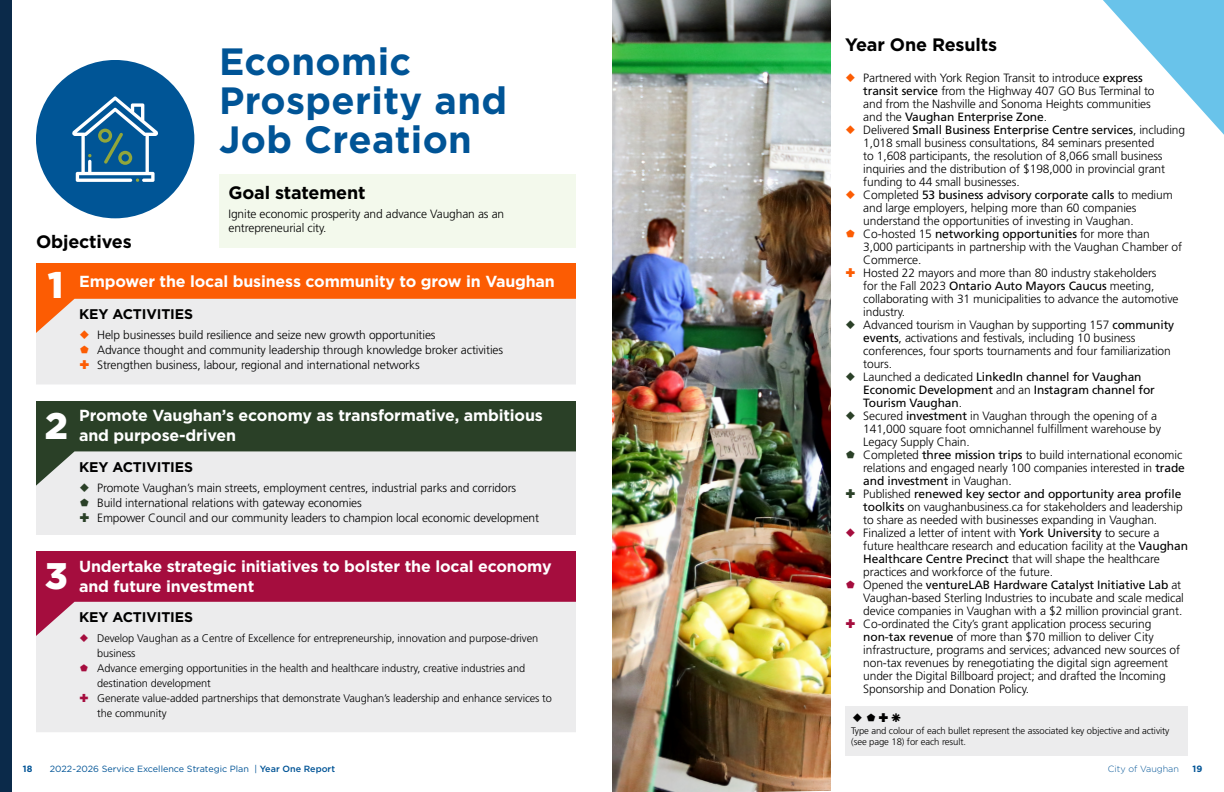
<style>
.page{position:relative;width:1224px;height:792px;background:#fff}
.page>*{position:absolute;margin:0;border:0;box-sizing:border-box;transform-origin:0 0}
.Heading_1{font:700 38px/39px "Gotham";letter-spacing:.01em;color:#005496}
.Objective_numbers{font:900 37px "Gotham";color:#fff}
.Heading_2{font:700 18px "Gotham";letter-spacing:-.01em;color:#000}
.Body__Large_-_Objective{font:700 16px/20px "Gotham";letter-spacing:-.01em;color:#fff}
.Heading_3{font:700 14px "Gotham";letter-spacing:-.01em;color:#000}
.Bullets{font:300 12px/13px "Frutiger LT Std";letter-spacing:-.01em;color:#000}
.Bullets-2{font:12px/13px "Frutiger LT Std";letter-spacing:-.01em;color:#000}
.Body{font:300 12px/14.4px "Frutiger LT Std";letter-spacing:-.01em;color:#000}
.Bullets-3{font:300 11px/15px "Frutiger LT Std";letter-spacing:-.01em;color:#000}
.Legend{font:300 9.5px/11.4px "Frutiger LT Std";letter-spacing:-.01em;color:#000}
.t1{font:700 9.1px "Gotham";color:#005496}
.t2{font:9px "Gotham";color:#005496}
.t3{font:300 9px "Gotham";color:#005496}
.s1{color:#fc5c03}
.s2{color:#2a4027}
.s3{color:#a50d3e}
.s4{font-weight:400}
.s5{font-weight:300}
.s6{font-weight:500}
</style>
<div class="page">
<div style="left:36px;top:60px;width:158px;height:158px;background:#005596;border-radius:50%"></div>
<svg style="left:72px;top:96px;width:86px;height:86px"></svg>
<div style="left:219px;top:174px;width:357px;height:74px;background:#f3f9ec"></div>
<div style="left:36px;top:263px;width:540px;height:70px;background:#fc5c03"></div>
<div style="left:36px;top:299px;width:540px;height:85px;background:#ececed"></div>
<div style="left:36px;top:401px;width:540px;height:85px;background:#2a4027"></div>
<div style="left:36px;top:451px;width:540px;height:84px;background:#ececed"></div>
<div style="left:36px;top:551px;width:540px;height:85px;background:#a50d3e"></div>
<div style="left:36px;top:602px;width:540px;height:130px;background:#ececed"></div>
<div style="left:845px;top:706px;width:343px;height:50px;background:#ececed"></div>
<img style="left:612px;top:0;width:219px;height:792px">
<svg style="left:1103px;top:0;width:121px;height:135px"></svg>
<div style="left:0;top:0;width:12px;height:792px;background:#0b2a4a"></div>
<svg style="left:80px;top:345px;width:9px;height:8px"></svg>
<svg style="left:80px;top:360px;width:9px;height:9px"></svg>
<svg style="left:80px;top:498px;width:9px;height:8px"></svg>
<svg style="left:80px;top:513px;width:9px;height:9px"></svg>
<svg style="left:80px;top:664px;width:8px;height:7px"></svg>
<svg style="left:80px;top:694px;width:8px;height:8px"></svg>
<h1 class="Heading_1" style="left:219px;top:42px;width:290px">Economic<br>Prosperity and<br>Job Creation</h1>
<h2 class="Heading_2" style="left:228px;top:180px;width:139px">Goal statement</h2>
<p class="Body" style="left:228px;top:206px;width:277px">Ignite economic prosperity and advance Vaughan as an entrepreneurial city.</p>
<h2 class="Heading_2" style="left:36px;top:230px;width:97px">Objectives</h2>
<p class="Objective_numbers" style="left:48px;top:259px;width:17px">1</p>
<p class="Body__Large_-_Objective" style="left:79px;top:271px;width:477px">Empower the local business community to grow in Vaughan</p>
<h3 class="Heading_3" style="left:79px;top:305px;width:115px">KEY ACTIVITIES</h3>
<p class="Bullets" style="left:79px;top:328px;width:358px"><span class="s1">○</span> Help businesses build resilience and seize new growth opportunities</p>
<p class="Bullets" style="left:97px;top:343px;width:407px">Advance thought and community leadership through knowledge broker activities</p>
<p class="Bullets" style="left:97px;top:358px;width:324px">Strengthen business, labour, regional and international networks</p>
<p class="Objective_numbers" style="left:45px;top:400px;width:25px">2</p>
<p class="Body__Large_-_Objective" style="left:79px;top:406px;width:465px">Promote Vaughan’s economy as transformative, ambitious and purpose-driven</p>
<h3 class="Heading_3" style="left:79px;top:458px;width:115px">KEY ACTIVITIES</h3>
<p class="Bullets" style="left:79px;top:481px;width:439px"><span class="s2">○</span> Promote Vaughan’s main streets, employment centres, industrial parks and corridors</p>
<p class="Bullets" style="left:97px;top:496px;width:266px">Build international relations with gateway economies</p>
<p class="Bullets" style="left:97px;top:511px;width:443px">Empower Council and our community leaders to champion local economic development</p>
<p class="Objective_numbers" style="left:45px;top:550px;width:24px">3</p>
<p class="Body__Large_-_Objective" style="left:79px;top:556px;width:474px">Undertake strategic initiatives to bolster the local economy and future investment</p>
<h3 class="Heading_3" style="left:79px;top:608px;width:115px">KEY ACTIVITIES</h3>
<p class="Bullets-3" style="left:97px;top:631px;width:442px;text-indent:-18px"><span class="s3">○</span> Develop Vaughan as a Centre of Excellence for entrepreneurship, innovation and purpose-driven business</p>
<p class="Bullets-3" style="left:97px;top:661px;width:429px">Advance emerging opportunities in the health and healthcare industry, creative industries and destination development</p>
<p class="Bullets-3" style="left:97px;top:691px;width:456px">Generate value-added partnerships that demonstrate Vaughan’s leadership and enhance services to the community</p>
<h2 class="Heading_2" style="left:845px;top:33px;width:153px">Year One Results</h2>
<p class="Bullets" style="left:863px;top:71px;width:293px;text-indent:-18px"><span class="s1">○</span> Partnered with York Region Transit to introduce <span class="s4">express transit service</span> from the Highway 407 GO Bus Terminal to</p>
<p class="Bullets" style="left:863px;top:97px;width:289px">and from the Nashville and Sonoma Heights communities and the <span class="s4">Vaughan Enterprise Zone</span>.</p>
<p class="Bullets" style="left:863px;top:123px;width:323px;text-indent:-18px"><span class="s1">○</span> Delivered <span class="s4">Small Business Enterprise Centre services</span>, including 1,018 small business consultations, 84 seminars presented<br>to 1,608 participants, the resolution of 8,066 small business inquiries and the distribution of $198,000 in provincial grant funding to 44 small businesses.</p>
<p class="Bullets" style="left:863px;top:188px;width:311px;text-indent:-18px"><span class="s1">○</span> Completed <span class="s4">53 business advisory corporate calls</span> to medium and large employers, helping more than 60 companies understand the opportunities of investing in Vaughan.</p>
<p class="Bullets" style="left:863px;top:227px;width:320px">Co-hosted 15 <span class="s4">networking opportunities</span> for more than<br>3,000 participants in partnership with the Vaughan Chamber of<br>Commerce.</p>
<p class="Bullets" style="left:863px;top:266px;width:317px">Hosted 22 mayors and more than 80 industry stakeholders<br>for the Fall 2023 <span class="s4">Ontario Auto Mayors Caucus</span> meeting, collaborating with 31 municipalities to advance the automotive industry.</p>
<p class="Bullets" style="left:863px;top:318px;width:312px;text-indent:-18px"><span class="s2">○</span> Advanced tourism in Vaughan by supporting 157 <span class="s4">community events</span>, activations and festivals, including 10 business conferences, four sports tournaments and four familiarization tours.</p>
<p class="Bullets-2" style="left:863px;top:370px;width:293px;text-indent:-18px"><span class="s2">○</span> <span class="s5">Launched a dedicated</span> LinkedIn channel for Vaughan<br>Economic Development <span class="s5">and an</span> Instagram channel for<br>Tourism Vaughan<span class="s5">.</span></p>
<p class="Bullets" style="left:863px;top:409px;width:299px;text-indent:-18px"><span class="s2">○</span> Secured <span class="s4">investment</span> in Vaughan through the opening of a<br>141,000 square foot omnichannel fulfillment warehouse by<br>Legacy Supply Chain.</p>
<p class="Bullets" style="left:863px;top:448px;width:323px">Completed <span class="s4">three mission trips</span> to build international economic relations and engaged nearly 100 companies interested in <span class="s4">trade and investment</span> in Vaughan.</p>
<p class="Bullets" style="left:863px;top:487px;width:321px;text-align:justify">Published <span class="s4">renewed key sector and opportunity area profile toolkits</span> on vaughanbusiness.ca for stakeholders and leadership to share as needed with businesses expanding in Vaughan.</p>
<p class="Bullets" style="left:863px;top:526px;width:326px;text-indent:-18px"><span class="s3">○</span> Finalized a letter of intent with <span class="s4">York University</span> to secure a future healthcare research and education facility at the <span class="s4">Vaughan Healthcare Centre Precinct</span> that will shape the healthcare practices and workforce of the future.</p>
<p class="Bullets" style="left:863px;top:578px;width:322px">Opened the <span class="s4">ventureLAB Hardware Catalyst Initiative Lab</span> at<br>Vaughan-based Sterling Industries to incubate and scale medical device companies in Vaughan with a $2 million provincial grant.</p>
<p class="Bullets" style="left:863px;top:617px;width:318px">Co-ordinated the City’s grant application process securing <span class="s4">non-tax revenue</span> of more than $70 million to deliver City infrastructure, programs and services; advanced new sources of non-tax revenues by renegotiating the digital sign agreement under the Digital Billboard project; and drafted the Incoming Sponsorship and Donation Policy.</p>
<p class="Legend" style="left:851px;top:725px;width:320px">Type and colour of each bullet represent the associated key objective and activity (see page 18) for each result.</p>
<p class="t1" style="left:23px;top:763px;width:11px">18</p>
<p class="t2" style="left:50px;top:763px;width:287px">2022-2026 Service Excellence Strategic Plan | <span class="s6">Year One Report</span></p>
<p class="t3" style="left:1108px;top:763px;width:73px">City of Vaughan</p>
<p class="t1" style="left:1193px;top:763px;width:11px">19</p>
</div>
